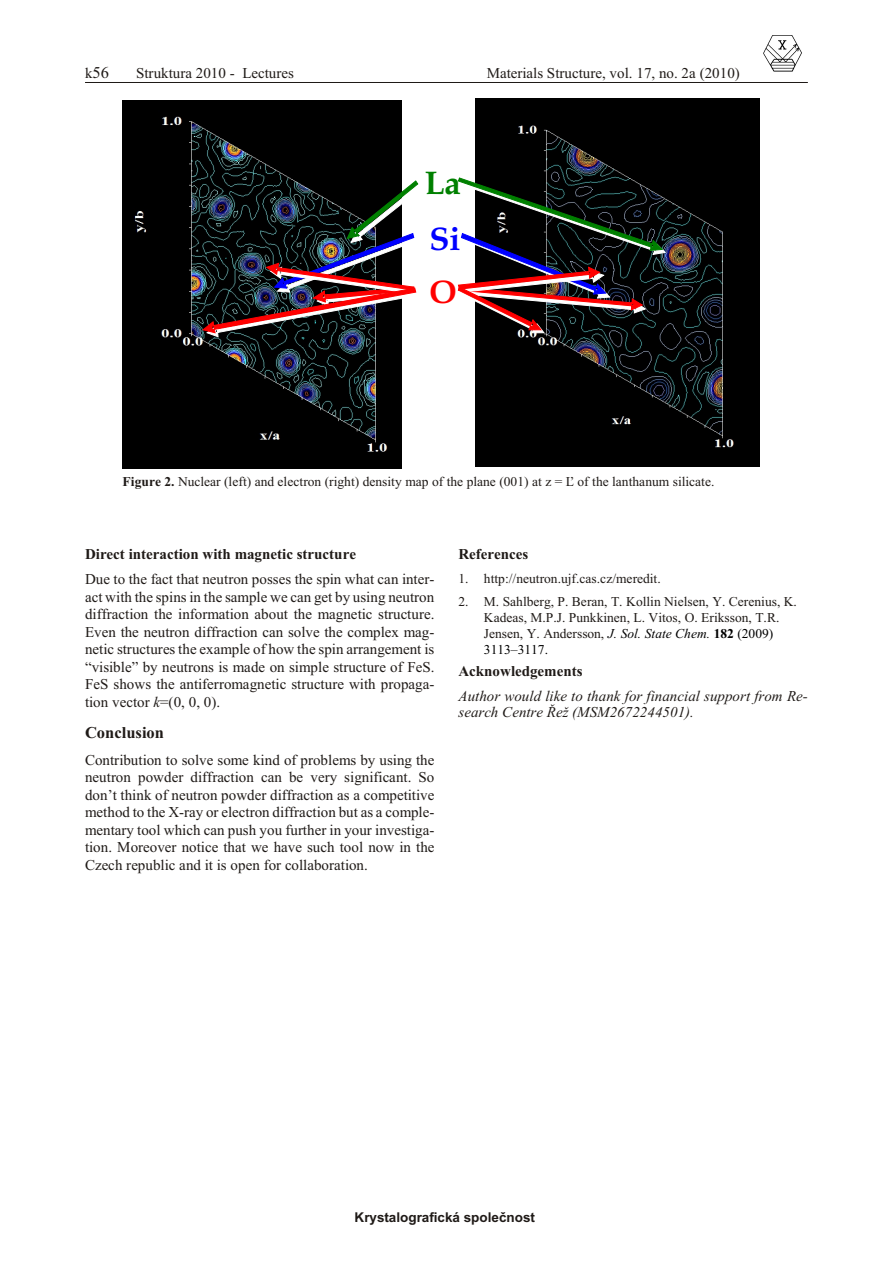
<style>
.page{position:relative;width:894px;height:1263px;background:#fff}
.page>*{position:absolute;margin:0;border:0;box-sizing:border-box;transform-origin:0 0}
.t1{font:700 32.7px "Book Antiqua";color:#008000}
.t2{font:700 32.7px "Book Antiqua";color:#00f}
.t3{font:700 32.7px "Book Antiqua";color:#f00}
.t4{font:700 16.5px "Times New Roman";color:#1f1a17}
.t5{font:16.5px "Times New Roman";color:#1f1a17}
.t6{font:15px/17.5px "Times New Roman";letter-spacing:.005em;color:#1f1a17;text-align:justify}
.t7{font:italic 15px/16.5px "Times New Roman";letter-spacing:.005em;color:#1f1a17}
.t8{font:700 15px "Times New Roman";color:#1f1a17}
.t9{font:13.5px/15.9px "Times New Roman";color:#1f1a17}
.t10{font:700 13.5px "Arial";letter-spacing:-.005em;color:#1f1a17}
.s1{font-size:15px}
.s2{font-weight:700}
.s3{font-style:italic}
.s4{font-style:italic;color:#000}
.s5{font-weight:700;color:#000}
.s6{color:#000}
</style>
<div class="page">
<hr style="left:85px;top:82px;width:723px;height:1px;background:#1f1a17">
<img style="left:763px;top:35px;width:39px;height:37px">
<img style="left:123px;top:101px;width:279px;height:368px">
<img style="left:475px;top:99px;width:285px;height:368px">
<svg style="left:458px;top:178px;width:208px;height:155px;background:#41393b"></svg>
<img style="left:202px;top:181px;width:217px;height:156px">
<p class="t5" style="left:85px;top:67px;width:26px"><span class="s1">k</span>56</p>
<p class="t6" style="left:136px;top:66px;width:159px">Struktura 2010 - Lec tures</p>
<p class="t6" style="left:487px;top:66px;width:255px">Ma te ri als Structure, vol. 17, no. 2a (2010)</p>
<h1 class="t1" style="left:425px;top:170px;width:38px">La</h1>
<h1 class="t2" style="left:430px;top:227px;width:32px">Si</h1>
<h1 class="t3" style="left:430px;top:279px;width:29px">O</h1>
<p class="t9" style="left:123px;top:474px;width:593px"><span class="s2">Fig ure 2.</span> Nu clear (left) and elec tron (right) den sity map of the plane (001) at z = ¼ of the lan tha num sil i cate.</p>
<p class="t8" style="left:85px;top:549px;width:273px">Di rect in teracti on with mag ne tic structu re</p>
<p class="t6" style="left:85px;top:572px;width:351px">Due to the fact that neu tron pos ses the spin what can in ter&shy;act with the spins in the sample we can get by us ing neu tron dif frac tion the in for ma tion about the mag netic struc ture.<br>Even the neu tron dif frac tion can solve the complex mag - netic struc tures the ex ample of how the spin ar range ment is “visi ble” by neu trons is made on simple structure of FeS.<br>FeS shows the antiferromagnetic structure with prop a ga - tion vec tor <span class="s3">k</span>=(0, 0, 0).</p>
<p class="t4" style="left:85px;top:727px;width:81px">Conclu si on</p>
<p class="t6" style="left:85px;top:753px;width:351px">Con tribu tion to solve some kind of prob lems by using the neu tron pow der dif frac tion can be very sig nif i cant. So don’t think of neu tron pow der dif frac tion as a compet i tive method to the X-ray or elec tron dif frac tion but as a comple - men tary tool which can push you further in your in ves tiga - tion. Moreover no tice that we have such tool now in the Czech re pub lic and it is open for col lab o ra tion.</p>
<p class="t8" style="left:458px;top:549px;width:71px">Re fe ren ces</p>
<p class="t9" style="left:458px;top:571px;width:204px">1. http://neu tron.ujf.cas.cz/meredit.</p>
<p class="t9" style="left:484px;top:595px;width:314px;text-indent:-26px">2. M. Sahlberg, P. Beran, T. Kollin Niel sen, Y. Cerenius, K.<br>Kadeas, M.P.J. Punkkinen, L. Vitos, O. Eriksson, T.R.<br>Jensen, Y. Andersson, <span class="s4">J. Sol. State Chem.</span> <span class="s5">182</span> <span class="s6">(2009)<br>3113–3117.</span></p>
<p class="t8" style="left:458px;top:666px;width:126px">Acknowled ge ments</p>
<p class="t7" style="left:458px;top:689px;width:351px">Au thor would like to thank for finan cial sup port from Re&shy;search Cen tre Øež (MSM2672244501).</p>
<p class="t10" style="left:355px;top:1212px;width:182px">Krystalografická spoleènost</p>
</div>
